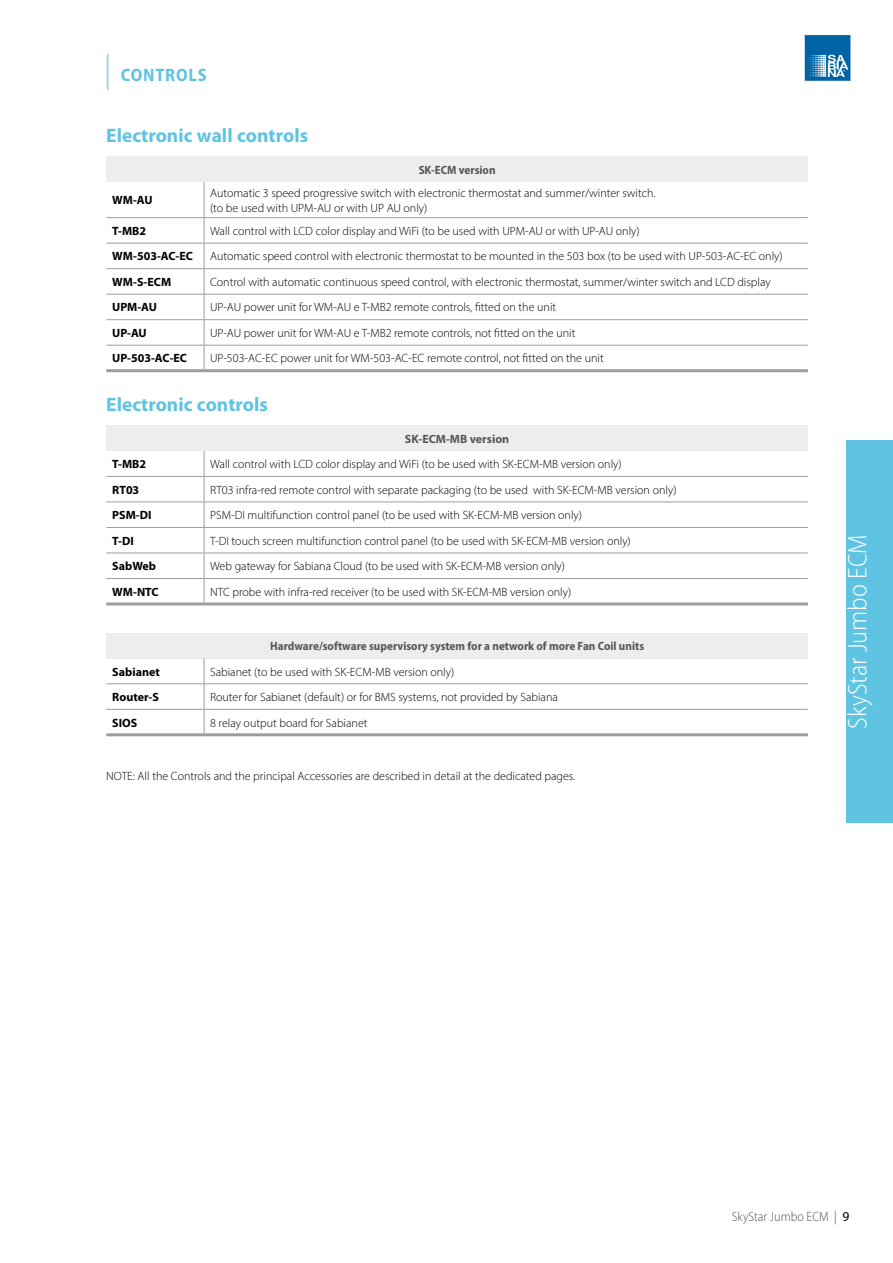
<style>
.page{position:relative;width:893px;height:1263px;background:#fff}
.page>*{position:absolute;margin:0;border:0;box-sizing:border-box;transform-origin:0 0}
.t1{font:300 semi-condensed 27px "Myriad Pro";color:#fff}
.t2{font:700 19.5px "Myriad Pro";color:#5fc4e1}
.t3{font:700 semi-condensed 18px "Myriad Pro";letter-spacing:.045em;color:#5fc4e1}
.t4{font:300 semi-condensed 13.5px "Myriad Pro";color:#575756}
.t5{font:300 12px/14.4px "Myriad Pro";color:#000}
.t6{font:700 12px "Myriad Pro";color:#000}
.t7{font:700 semi-condensed 12px "Myriad Pro";color:#575756}
.t8{font:700 12px "Myriad Pro";color:#575756}
.s1{font-weight:300;font-size:36px;color:#8bd1e8}
.s2{font-weight:400;font-stretch:normal;color:#000}
</style>
<div class="page">
<div style="left:846px;top:440px;width:47px;height:383px;background:#5fc4e1"></div>
<div style="left:106px;top:157px;width:702px;height:25px;background:#ededed"></div>
<hr style="left:204px;top:182px;width:1px;height:35px;background:#9d9d9c">
<hr style="left:106px;top:217px;width:98px;height:1px;background:#9d9d9c">
<hr style="left:204px;top:217px;width:604px;height:1px;background:#9d9d9c">
<hr style="left:106px;top:243px;width:98px;height:1px;background:#9d9d9c">
<hr style="left:204px;top:243px;width:604px;height:1px;background:#9d9d9c">
<hr style="left:106px;top:268px;width:98px;height:1px;background:#9d9d9c">
<hr style="left:204px;top:268px;width:604px;height:1px;background:#9d9d9c">
<hr style="left:106px;top:294px;width:98px;height:1px;background:#9d9d9c">
<hr style="left:204px;top:294px;width:604px;height:1px;background:#9d9d9c">
<hr style="left:106px;top:319px;width:98px;height:1px;background:#9d9d9c">
<hr style="left:204px;top:319px;width:604px;height:1px;background:#9d9d9c">
<hr style="left:106px;top:345px;width:98px;height:1px;background:#9d9d9c">
<hr style="left:204px;top:345px;width:604px;height:1px;background:#9d9d9c">
<svg style="left:204px;top:218px;width:1px;height:151px"></svg>
<hr style="left:106px;top:369px;width:98px;height:3px;background:#9d9d9c">
<hr style="left:204px;top:369px;width:604px;height:3px;background:#9d9d9c">
<div style="left:106px;top:425px;width:702px;height:26px;background:#ededed"></div>
<hr style="left:106px;top:476px;width:98px;height:1px;background:#9d9d9c">
<hr style="left:204px;top:476px;width:604px;height:1px;background:#9d9d9c">
<hr style="left:106px;top:501px;width:98px;height:1px;background:#9d9d9c">
<hr style="left:204px;top:501px;width:604px;height:1px;background:#9d9d9c">
<svg style="left:204px;top:451px;width:1px;height:151px"></svg>
<hr style="left:106px;top:578px;width:98px;height:1px;background:#9d9d9c">
<hr style="left:204px;top:578px;width:604px;height:1px;background:#9d9d9c">
<hr style="left:106px;top:602px;width:98px;height:3px;background:#9d9d9c">
<hr style="left:204px;top:602px;width:604px;height:3px;background:#9d9d9c">
<hr style="left:106px;top:527px;width:98px;height:1px;background:#9d9d9c">
<hr style="left:204px;top:527px;width:604px;height:1px;background:#9d9d9c">
<hr style="left:106px;top:553px;width:98px;height:1px;background:#9d9d9c">
<hr style="left:204px;top:553px;width:604px;height:1px;background:#9d9d9c">
<div style="left:106px;top:633px;width:702px;height:25px;background:#ededed"></div>
<hr style="left:106px;top:683px;width:98px;height:1px;background:#9d9d9c">
<hr style="left:204px;top:683px;width:604px;height:1px;background:#9d9d9c">
<hr style="left:106px;top:709px;width:98px;height:1px;background:#9d9d9c">
<hr style="left:204px;top:709px;width:604px;height:1px;background:#9d9d9c">
<svg style="left:204px;top:658px;width:1px;height:75px"></svg>
<hr style="left:106px;top:733px;width:98px;height:3px;background:#9d9d9c">
<hr style="left:204px;top:733px;width:604px;height:3px;background:#9d9d9c">
<svg style="left:805px;top:35px;width:45px;height:46px;background:#2f80b4"></svg>
<h3 class="t3" style="left:104px;top:63px;width:104px"><span class="s1">|</span> CONTROLS</h3>
<h2 class="t2" style="left:106px;top:123px;width:203px">Electronic wall controls</h2>
<p class="t7" style="left:419px;top:162px;width:78px">SK-ECM version</p>
<p class="t6" style="left:112px;top:193px;width:42px">WM-AU</p>
<p class="t5" style="left:210px;top:186px;width:447px">Automatic 3 speed progressive switch with electronic thermostat and summer/winter switch. (to be used with UPM-AU or with UP AU only)</p>
<p class="t6" style="left:112px;top:223px;width:35px">T-MB2</p>
<p class="t5" style="left:210px;top:224px;width:431px">Wall control with LCD color display and WiFi (to be used with UPM-AU or with UP-AU only)</p>
<p class="t6" style="left:112px;top:249px;width:82px">WM-503-AC-EC</p>
<p class="t5" style="left:210px;top:249px;width:574px">Automatic speed control with electronic thermostat to be mounted in the 503 box (to be used with UP-503-AC-EC only)</p>
<p class="t6" style="left:112px;top:274px;width:60px">WM-S-ECM</p>
<p class="t5" style="left:210px;top:275px;width:562px">Control with automatic continuous speed control, with electronic thermostat, summer/winter switch and LCD display</p>
<p class="t6" style="left:112px;top:300px;width:46px">UPM-AU</p>
<p class="t5" style="left:210px;top:300px;width:348px">UP-AU power unit for WM-AU e T-MB2 remote controls, fitted on the unit</p>
<p class="t6" style="left:112px;top:325px;width:36px">UP-AU</p>
<p class="t5" style="left:210px;top:326px;width:367px">UP-AU power unit for WM-AU e T-MB2 remote controls, not fitted on the unit</p>
<p class="t6" style="left:112px;top:351px;width:76px">UP-503-AC-EC</p>
<p class="t5" style="left:210px;top:351px;width:395px">UP-503-AC-EC power unit for WM-503-AC-EC remote control, not fitted on the unit</p>
<h2 class="t2" style="left:106px;top:392px;width:163px">Electronic controls</h2>
<p class="t8" style="left:405px;top:431px;width:106px">SK-ECM-MB version</p>
<p class="t6" style="left:112px;top:456px;width:35px">T-MB2</p>
<p class="t5" style="left:210px;top:457px;width:413px">Wall control with LCD color display and WiFi (to be used with SK-ECM-MB version only)</p>
<p class="t6" style="left:112px;top:482px;width:29px">RT03</p>
<p class="t5" style="left:210px;top:482px;width:468px">RT03 infra-red remote control with separate packaging (to be used with SK-ECM-MB version only)</p>
<p class="t6" style="left:112px;top:507px;width:41px">PSM-DI</p>
<p class="t5" style="left:210px;top:508px;width:373px">PSM-DI multifunction control panel (to be used with SK-ECM-MB version only)</p>
<p class="t6" style="left:112px;top:533px;width:23px">T-DI</p>
<p class="t5" style="left:210px;top:533px;width:422px">T-DI touch screen multifunction control panel (to be used with SK-ECM-MB version only)</p>
<p class="t6" style="left:112px;top:558px;width:45px">SabWeb</p>
<p class="t5" style="left:210px;top:559px;width:356px">Web gateway for Sabiana Cloud (to be used with SK-ECM-MB version only)</p>
<p class="t6" style="left:112px;top:584px;width:48px">WM-NTC</p>
<p class="t5" style="left:210px;top:584px;width:363px">NTC probe with infra-red receiver (to be used with SK-ECM-MB version only)</p>
<p class="t7" style="left:270px;top:638px;width:376px">Hardware/software supervisory system for a network of more Fan Coil units</p>
<p class="t6" style="left:112px;top:664px;width:49px">Sabianet</p>
<p class="t5" style="left:210px;top:664px;width:246px">Sabianet (to be used with SK-ECM-MB version only)</p>
<p class="t6" style="left:112px;top:689px;width:48px">Router-S</p>
<p class="t5" style="left:210px;top:690px;width:349px">Router for Sabianet (default) or for BMS systems, not provided by Sabiana</p>
<p class="t6" style="left:112px;top:715px;width:26px">SIOS</p>
<p class="t5" style="left:210px;top:715px;width:159px">8 relay output board for Sabianet</p>
<p class="t5" style="left:106px;top:769px;width:471px">NOTE: All the Controls and the principal Accessories are described in detail at the dedicated pages.</p>
<h1 class="t1" style="left:841px;top:729px;width:196px;rotate:-90deg">SkyStar Jumbo ECM</h1>
<p class="t4" style="left:732px;top:1208px;width:119px">SkyStar Jumbo ECM | <span class="s2">9</span></p>
</div>
